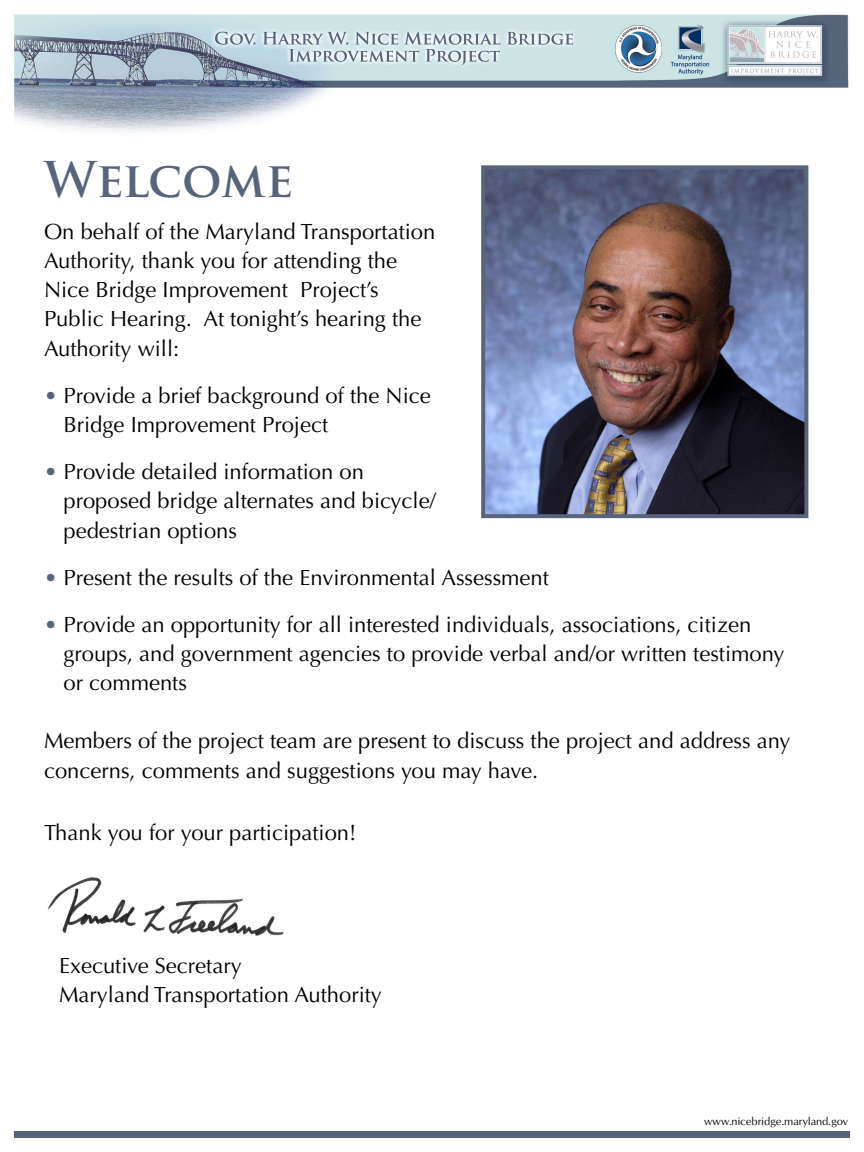
<style>
.page{position:relative;width:864px;height:1152px;background:#fff}
.page>*{position:absolute;margin:0;border:0;box-sizing:border-box;transform-origin:0 0}
.t1{font:700 48px "Trajan Pro";letter-spacing:-.005em;color:#57647b}
.t2{font:22px/29.2px "Optima";color:#000}
.t3{font:11.2px "Optimum Roman DTC";color:#000}
.s1{color:#57647b}
</style>
<div class="page">
<img style="left:14px;top:14px;width:835px;height:118px">
<div style="left:14px;top:1131px;width:836px;height:7px;background:#57647b"></div>
<img style="left:486px;top:170px;width:317px;height:343px">
<div style="left:481px;top:165px;width:327px;height:353px;border:4px solid #57647b"></div>
<img style="left:48px;top:877px;width:236px;height:59px">
<p class="t1" style="left:44px;top:150px;width:251px">Welcome</p>
<p class="t2" style="left:44px;top:217px;width:393px">On behalf of the Maryland Transportation Authority, thank you for attending the Nice Bridge Improvement Project’s Public Hearing. At tonight’s hearing the Authority will:</p>
<p class="t2" style="left:63px;top:381px;width:369px;text-indent:-19px"><span class="s1">•</span> Provide a brief background of the Nice<br>Bridge Improvement Project</p>
<p class="t2" style="left:63px;top:457px;width:374px;text-indent:-19px"><span class="s1">•</span> Provide detailed information on proposed bridge alternates and bicycle/ pedestrian options</p>
<p class="t2" style="left:44px;top:563px;width:506px"><span class="s1">•</span> Present the results of the Environmental Assessment</p>
<p class="t2" style="left:63px;top:610px;width:723px;text-indent:-19px"><span class="s1">•</span> Provide an opportunity for all interested individuals, associations, citizen groups, and government agencies to provide verbal and/or written testimony or comments</p>
<p class="t2" style="left:44px;top:727px;width:748px">Members of the project team are present to discuss the project and address any concerns, comments and suggestions you may have.</p>
<p class="t2" style="left:44px;top:818px;width:314px">Thank you for your participation!</p>
<p class="t2" style="left:59px;top:951px;width:324px">Executive Secretary<br>Maryland Transportation Authority</p>
<p class="t3" style="left:704px;top:1114px;width:146px">www.nicebridge.maryland.gov</p>
</div>
